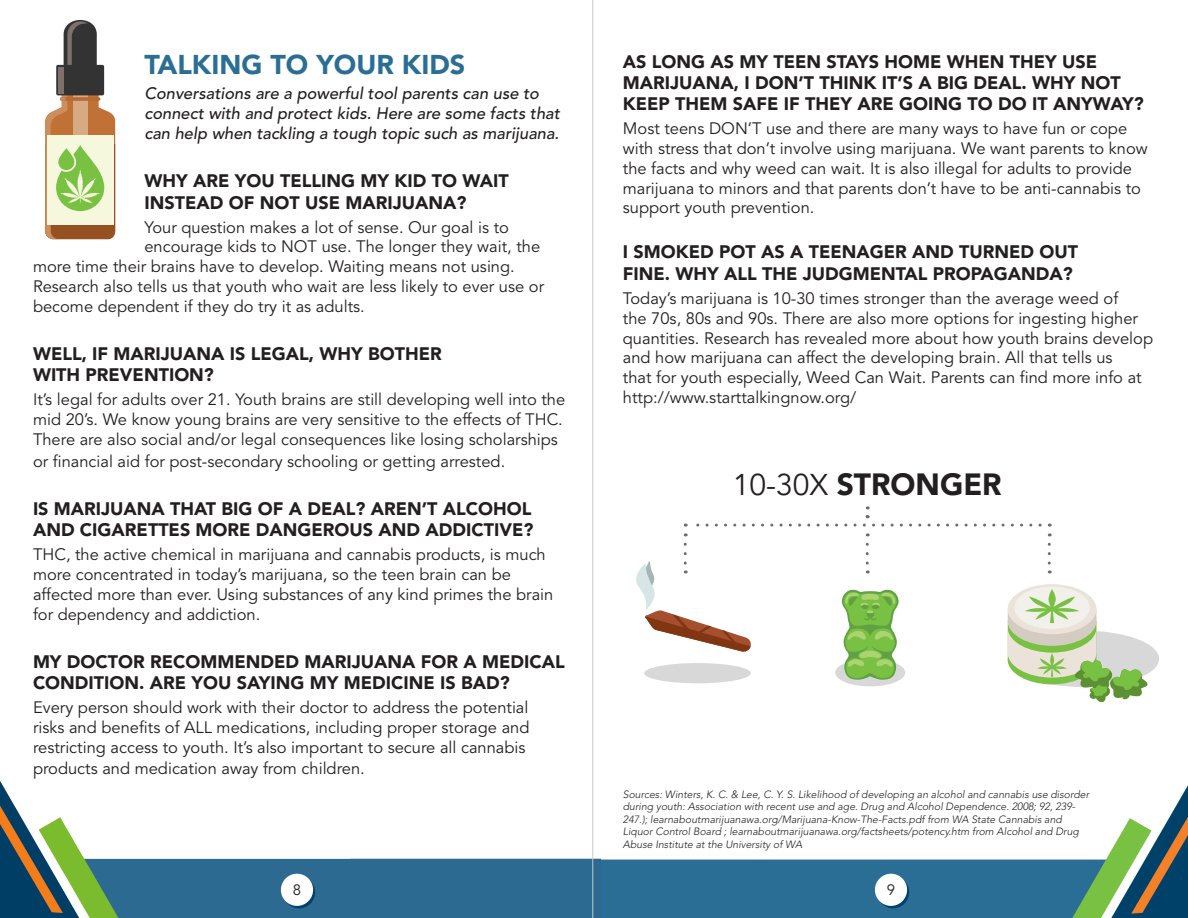
<style>
.page{position:relative;width:1188px;height:918px;background:#fff}
.page>*{position:absolute;margin:0;border:0;box-sizing:border-box;transform-origin:0 0}
.t1{font:900 30px "Avenir";color:#231f20}
.t2{font:900 27px "Avenir LT Std";color:#2a6e96}
.Paragraph_Style_2{font:900 18px/21.6px "Avenir LT Std";color:#231f20}
.Paragraph_Style_1{font:16.5px/19.8px "Avenir LT Std";color:#231f20}
.t3{font:italic 500 16.5px/19.8px "Avenir LT Std";color:#231f20}
.t4{font:15px "Avenir LT Std";color:#231f20}
.t5{font:italic 300 10.5px/12.6px "Avenir LT Std";color:#231f20}
.s1{font-weight:400}
</style>
<div class="page">
<img style="left:601px;top:507px;width:587px;height:411px">
<svg style="left:877px;top:876px;width:32px;height:32px"></svg>
<div style="left:875px;top:874px;width:32px;height:32px;background:#fff;border-radius:50%"></div>
<img style="left:0;top:0;width:601px;height:918px">
<svg style="left:283px;top:876px;width:32px;height:32px"></svg>
<div style="left:281px;top:874px;width:32px;height:32px;background:#fff;border-radius:50%"></div>
<svg style="left:64px;top:20px;width:33px;height:45px"></svg>
<div style="left:56px;top:65px;width:48px;height:30px;background:#323332;border-radius:2px"></div>
<div style="left:58px;top:67px;width:6px;height:27px;background:#7e706a"></div>
<svg style="left:45px;top:94px;width:70px;height:145px;background:#cac18d"></svg>
<div style="left:1008px;top:631px;width:151px;height:56px;background:#d8d8d8;border-radius:50%"></div>
<div style="left:835px;top:659px;width:70px;height:27px;background:#d8d8d8;border-radius:50%"></div>
<div style="left:644px;top:663px;width:107px;height:20px;background:#d8d8d8;border-radius:50%"></div>
<svg style="left:685px;top:524px;width:355px;height:3px"></svg>
<svg style="left:1048px;top:544px;width:3px;height:29px"></svg>
<svg style="left:866px;top:544px;width:3px;height:29px"></svg>
<svg style="left:866px;top:506px;width:3px;height:12px"></svg>
<svg style="left:1008px;top:584px;width:88px;height:50px"></svg>
<svg style="left:1008px;top:589px;width:140px;height:113px"></svg>
<svg style="left:631px;top:544px;width:121px;height:108px"></svg>
<svg style="left:842px;top:590px;width:57px;height:90px;background:#8fc565"></svg>
<hr style="left:593px;top:0;width:1px;height:918px;background:#c7c8ca">
<p class="t2" style="left:144px;top:48px;width:322px">TALKING TO YOUR KIDS</p>
<p class="t3" style="left:144px;top:84px;width:417px">Conversations are a powerful tool parents can use to connect with and protect kids. Here are some facts that can help when tackling a tough topic such as marijuana.</p>
<p class="Paragraph_Style_2" style="left:144px;top:170px;width:366px">WHY ARE YOU TELLING MY KID TO WAIT<br>INSTEAD OF NOT USE MARIJUANA?</p>
<p class="Paragraph_Style_1" style="left:144px;top:217px;width:366px">Your question makes a lot of sense. Our goal is to</p>
<p class="Paragraph_Style_1" style="left:144px;top:237px;width:397px">encourage kids to NOT use. The longer they wait, the</p>
<p class="Paragraph_Style_1" style="left:33px;top:257px;width:483px">more time their brains have to develop. Waiting means not using.</p>
<p class="Paragraph_Style_1" style="left:33px;top:277px;width:513px">Research also tells us that youth who wait are less likely to ever use or</p>
<p class="Paragraph_Style_1" style="left:33px;top:297px;width:333px">become dependent if they do try it as adults.</p>
<p class="Paragraph_Style_2" style="left:33px;top:343px;width:410px">WELL, IF MARIJUANA IS LEGAL, WHY BOTHER<br>WITH PREVENTION?</p>
<p class="Paragraph_Style_1" style="left:33px;top:390px;width:534px">It’s legal for adults over 21. Youth brains are still developing well into the mid 20’s. We know young brains are very sensitive to the effects of THC.<br>There are also social and/or legal consequences like losing scholarships</p>
<p class="Paragraph_Style_1" style="left:33px;top:451px;width:474px">or financial aid for post-secondary schooling or getting arrested.</p>
<p class="Paragraph_Style_2" style="left:33px;top:497px;width:502px">IS MARIJUANA THAT BIG OF A DEAL? AREN’T ALCOHOL<br>AND CIGARETTES MORE DANGEROUS AND ADDICTIVE?</p>
<p class="Paragraph_Style_1" style="left:33px;top:545px;width:522px">THC, the active chemical in marijuana and cannabis products, is much more concentrated in today’s marijuana, so the teen brain can be affected more than ever. Using substances of any kind primes the brain for dependency and addiction.</p>
<p class="Paragraph_Style_2" style="left:33px;top:650px;width:533px">MY DOCTOR RECOMMENDED MARIJUANA FOR A MEDICAL<br>CONDITION. ARE YOU SAYING MY MEDICINE IS BAD?</p>
<p class="Paragraph_Style_1" style="left:33px;top:698px;width:498px;line-height:20.2px">Every person should work with their doctor to address the potential risks and benefits of ALL medications, including proper storage and restricting access to youth. It’s also important to secure all cannabis products and medication away from children.</p>
<p class="Paragraph_Style_2" style="left:623px;top:51px;width:522px">AS LONG AS MY TEEN STAYS HOME WHEN THEY USE<br>MARIJUANA, I DON’T THINK IT’S A BIG DEAL. WHY NOT<br>KEEP THEM SAFE IF THEY ARE GOING TO DO IT ANYWAY?</p>
<p class="Paragraph_Style_1" style="left:623px;top:119px;width:526px">Most teens DON’T use and there are many ways to have fun or cope with stress that don’t involve using marijuana. We want parents to know the facts and why weed can wait. It is also illegal for adults to provide marijuana to minors and that parents don’t have to be anti-cannabis to support youth prevention.</p>
<p class="Paragraph_Style_2" style="left:623px;top:241px;width:457px">I SMOKED POT AS A TEENAGER AND TURNED OUT<br>FINE. WHY ALL THE JUDGMENTAL PROPAGANDA?</p>
<p class="Paragraph_Style_1" style="left:623px;top:289px;width:532px">Today’s marijuana is 10-30 times stronger than the average weed of<br>the 70s, 80s and 90s. There are also more options for ingesting higher quantities. Research has revealed more about how youth brains develop and how marijuana can affect the developing brain. All that tells us<br>that for youth especially, Weed Can Wait. Parents can find more info at http://www.starttalkingnow.org/</p>
<p class="t1" style="left:733px;top:466px;width:270px"><span class="s1">10-30X</span> STRONGER</p>
<p class="t5" style="left:623px;top:788px;width:468px">Sources: Winters, K. C. &amp; Lee, C. Y. S. Likelihood of developing an alcohol and cannabis use disorder during youth: Association with recent use and age. Drug and Alcohol Dependence. 2008; 92, 239- 247.); learnaboutmarijuanawa.org/Marijuana-Know-The-Facts.pdf from WA State Cannabis and Liquor Control Board ; learnaboutmarijuanawa.org/factsheets/potency.htm from Alcohol and Drug Abuse Institute at the University of WA</p>
<p class="t4" style="left:293px;top:881px;width:10px">8</p>
<p class="t4" style="left:887px;top:881px;width:10px">9</p>
</div>
